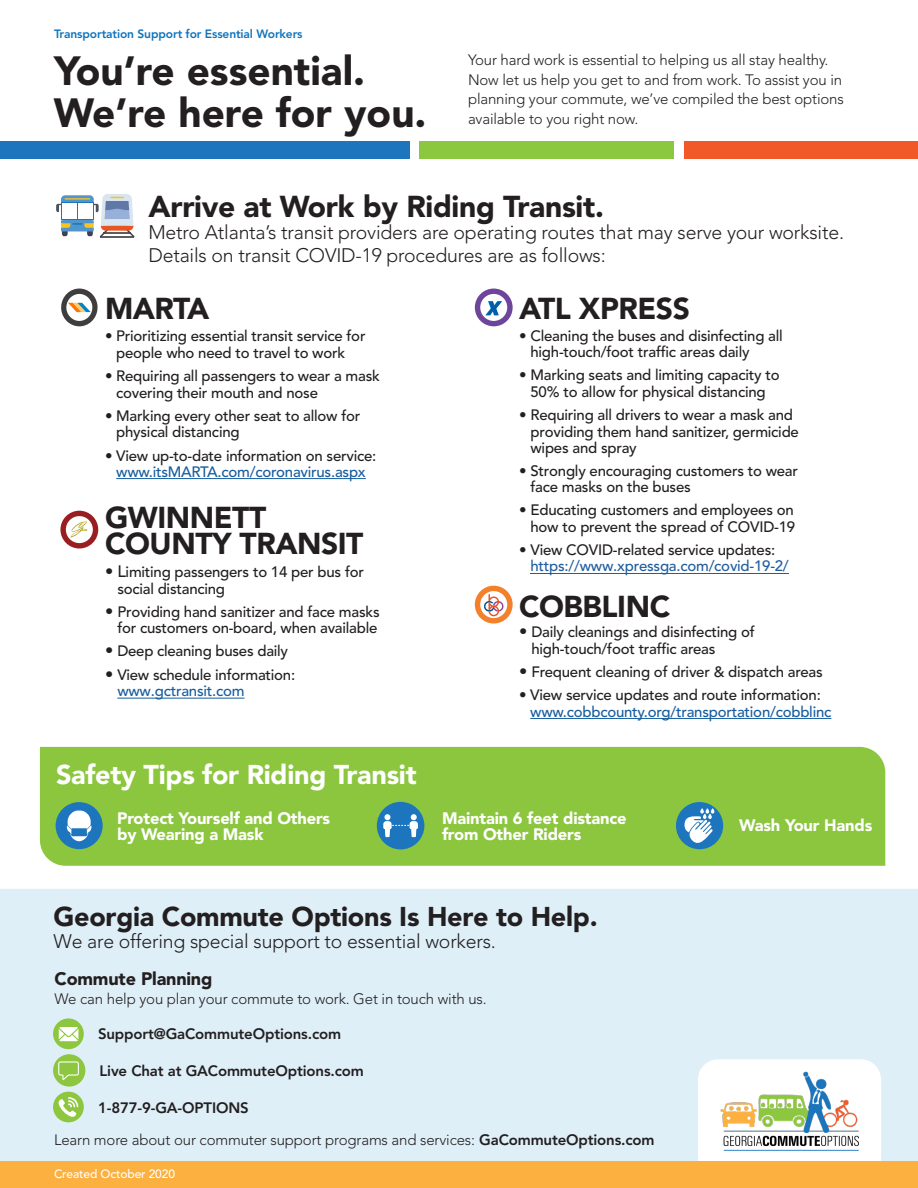
<style>
.page{position:relative;width:918px;height:1188px;background:#fff}
.page>*{position:absolute;margin:0;border:0;box-sizing:border-box;transform-origin:0 0}
.t1{font:900 40.5px/42px "Avenir LT Std";color:#231f20}
.t2{font:900 30px/25.5px "Avenir LT Std";letter-spacing:-.015em;color:#231f20}
.t3{font:900 27px "Avenir LT Std";letter-spacing:-.01em;color:#231f20}
.t4{font:900 27px "Avenir LT Std";letter-spacing:-.01em;color:#fff}
.t5{font:300 19.5px/22.5px "Avenir LT Std";letter-spacing:-.01em;color:#231f20}
.t6{font:900 18px "Avenir LT Std";letter-spacing:-.01em;color:#231f20}
.t7{font:900 16.5px/16.5px "Avenir LT Std";letter-spacing:-.01em;color:#fff}
.t8{font:500 15px/16.5px "Avenir LT Std";letter-spacing:-.015em;color:#231f20}
.t9{font:300 15px/19.5px "Avenir LT Std";letter-spacing:-.01em;color:#231f20}
.t10{font:500 15px/16.5px "Avenir LT Std";letter-spacing:-.015em;color:#175d9e}
.t11{font:800 15px "Avenir LT Std";letter-spacing:-.01em;color:#231f20}
.t12{font:500 15px/16.2px "Avenir LT Std";letter-spacing:-.015em;color:#205e9f}
.t13{font:800 12px "Avenir LT Std";letter-spacing:-.01em;color:#1074bc}
.t14{font:500 12px "Avenir LT Std";letter-spacing:-.01em;color:#fff}
.s1{color:#175d9e}
.s2{font-size:16.5px}
.s3{color:#231f20}
.s4{font-weight:800}
</style>
<div class="page">
<div style="left:0;top:889px;width:918px;height:272px;background:#dfeff8"></div>
<div style="left:0;top:1161px;width:918px;height:27px;background:#fbb03f"></div>
<div style="left:1px;top:141px;width:409px;height:18px;background:#1c75bd"></div>
<div style="left:684px;top:141px;width:234px;height:18px;background:#f25929"></div>
<div style="left:419px;top:141px;width:255px;height:18px;background:#8cc740"></div>
<img style="left:685px;top:1036px;width:215px;height:125px">
<div style="left:53px;top:1092px;width:31px;height:30px;background:#8dc63f;border-radius:50%"></div>
<svg style="left:58px;top:1097px;width:20px;height:20px"></svg>
<svg style="left:53px;top:1018px;width:31px;height:31px"></svg>
<svg style="left:59px;top:1027px;width:19px;height:14px"></svg>
<div style="left:53px;top:1054px;width:32px;height:33px;background:#8dc63f;border-radius:50%"></div>
<svg style="left:58px;top:1061px;width:21px;height:19px"></svg>
<div style="left:40px;top:747px;width:845px;height:119px;background:#8bc63e"></div>
<div style="left:56px;top:802px;width:47px;height:47px;background:#1c75bd;border-radius:50%"></div>
<svg style="left:66px;top:811px;width:26px;height:30px"></svg>
<div style="left:377px;top:802px;width:47px;height:47px;background:#1c75bd;border-radius:50%"></div>
<svg style="left:383px;top:814px;width:35px;height:23px"></svg>
<div style="left:676px;top:802px;width:47px;height:47px;background:#1c75bd;border-radius:50%"></div>
<svg style="left:685px;top:808px;width:29px;height:40px"></svg>
<hr style="left:116px;top:478px;width:250px;height:1px;background:#175d9e">
<hr style="left:530px;top:718px;width:301px;height:1px;background:#175d9e">
<svg style="left:61px;top:289px;width:37px;height:37px"></svg>
<svg style="left:475px;top:586px;width:38px;height:37px"></svg>
<svg style="left:60px;top:511px;width:38px;height:37px"></svg>
<svg style="left:475px;top:289px;width:38px;height:37px"></svg>
<svg style="left:56px;top:194px;width:79px;height:43px"></svg>
<hr style="left:117px;top:698px;width:128px;height:1px;background:#175d9e">
<hr style="left:530px;top:574px;width:259px;height:1px;background:#205e9f">
<p class="t13" style="left:54px;top:26px;width:250px">Transportation Support for Essential Workers</p>
<p class="t1" style="left:54px;top:49px;width:374px">You’re essential.<br>We’re here for you.</p>
<p class="t9" style="left:468px;top:50px;width:377px">Your hard work is essential to helping us all stay healthy.<br>Now let us help you get to and from work. To assist you in planning your commute, we’ve compiled the best options available to you right now.</p>
<p class="t2" style="left:148px;top:193px;width:457px">Arrive at Work by Riding Transit.</p>
<p class="t5" style="left:148px;top:221px;width:697px">Metro Atlanta’s transit providers are operating routes that may serve your worksite.<br>Details on transit COVID-19 procedures are as follows:</p>
<p class="t2" style="left:105px;top:295px;width:106px">MARTA</p>
<p class="t2" style="left:519px;top:295px;width:172px">ATL XPRESS</p>
<p class="t8" style="left:116px;top:328px;width:251px;text-indent:-11px">• Prioritizing essential transit service for people who need to travel to work</p>
<p class="t8" style="left:116px;top:368px;width:265px;text-indent:-11px">• Requiring all passengers to wear a mask covering their mouth and nose</p>
<p class="t8" style="left:116px;top:408px;width:246px;text-indent:-11px">• Marking every other seat to allow for physical distancing</p>
<p class="t8" style="left:105px;top:448px;width:273px;text-align:center">• View up-to-date information on service: <span class="s1">www.itsMARTA.com/coronavirus.aspx</span></p>
<p class="t2" style="left:105px;top:505px;width:260px">GWINNETT<br>COUNTY TRANSIT</p>
<p class="t8" style="left:117px;top:564px;width:248px;text-indent:-12px"><span class="s2">• L</span>imiting passengers to 14 per bus for social distancing</p>
<p class="t8" style="left:105px;top:604px;width:276px;text-align:right"><span class="s2">•</span> Providing hand sanitizer and face masks for customers on-board, when available</p>
<p class="t8" style="left:105px;top:643px;width:185px"><span class="s2">•</span> Deep cleaning buses daily</p>
<p class="t8" style="left:117px;top:667px;width:179px;text-indent:-12px"><span class="s2">•</span> View schedule information: <span class="s1">www.gctransit.com</span></p>
<p class="t4" style="left:56px;top:758px;width:362px">Safety Tips for Riding Transit</p>
<p class="t8" style="left:530px;top:328px;width:254px;text-indent:-11px">• Cleaning the buses and disinfecting all high-touch/foot traffic areas daily</p>
<p class="t8" style="left:519px;top:367px;width:262px;text-align:center">• Marking seats and limiting capacity to<br>50% to allow for physical distancing</p>
<p class="t8" style="left:530px;top:407px;width:270px;text-indent:-11px">• Requiring all drivers to wear a mask and providing them hand sanitizer, germicide wipes and spray</p>
<p class="t8" style="left:530px;top:463px;width:269px;text-indent:-11px">• Strongly encouraging customers to wear face masks on the buses</p>
<p class="t8" style="left:519px;top:503px;width:278px;text-align:right">• Educating customers and employees on how to prevent the spread of COVID-19</p>
<p class="t12" style="left:530px;top:542px;width:260px;text-indent:-11px"><span class="s3">• View COVID-related service updates: </span>https://www.xpressga.com/covid-19-2/</p>
<p class="t2" style="left:519px;top:594px;width:153px">COBBLINC</p>
<p class="t8" style="left:531px;top:624px;width:225px;text-indent:-12px"><span class="s2">•</span> Daily cleanings and disinfecting of high-touch/foot traffic areas</p>
<p class="t8" style="left:519px;top:664px;width:305px"><span class="s2">•</span> Frequent cleaning of driver &amp; dispatch areas</p>
<p class="t10" style="left:530px;top:687px;width:303px;text-indent:-11px"><span class="s3">• View service updates and route information: </span>www.cobbcounty.org/transportation/cobblinc</p>
<p class="t7" style="left:117px;top:810px;width:215px">Protect Yourself and Others by Wearing a Mask</p>
<p class="t7" style="left:442px;top:810px;width:186px">Maintain 6 feet distance from Other Riders</p>
<p class="t7" style="left:739px;top:817px;width:135px">Wash Your Hands</p>
<p class="t3" style="left:53px;top:900px;width:546px">Georgia Commute Options Is Here to Help.</p>
<p class="t5" style="left:53px;top:931px;width:444px">We are offering special support to essential workers.</p>
<p class="t6" style="left:55px;top:967px;width:159px">Commute Planning</p>
<p class="t9" style="left:55px;top:989px;width:434px">We can help you plan your commute to work. Get in touch with us.</p>
<p class="t11" style="left:98px;top:1025px;width:245px">Support@GaCommuteOptions.com</p>
<p class="t11" style="left:100px;top:1062px;width:266px">Live Chat at GACommuteOptions.com</p>
<p class="t11" style="left:98px;top:1099px;width:152px">1-877-9-GA-OPTIONS</p>
<p class="t9" style="left:54px;top:1130px;width:602px">Learn more about our commuter support programs and services: <span class="s4">GaCommuteOptions.com</span></p>
<p class="t14" style="left:54px;top:1167px;width:123px">Created October 2020</p>
</div>
